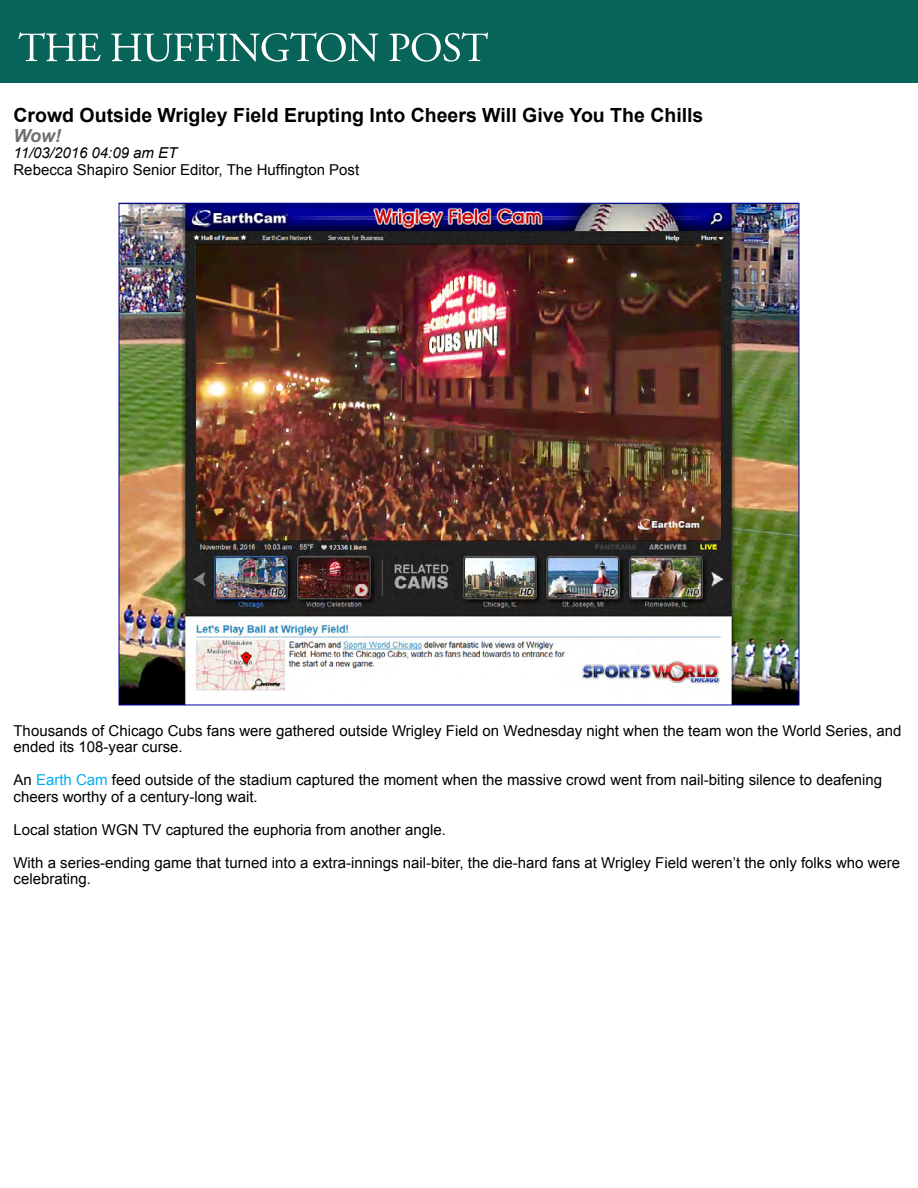
<style>
.page{position:relative;width:918px;height:1188px;background:#fff}
.page>*{position:absolute;margin:0;border:0;box-sizing:border-box;transform-origin:0 0}
.t1{font:700 19.5px "Arial";color:#000}
.t2{font:italic 700 18px "Arial";color:#6d6e71}
.t3{font:15px/16.5px "Arial";color:#000}
.t4{font:italic 15px "Arial";color:#000}
.s1{color:#00aeef}
</style>
<div class="page">
<img style="left:121px;top:205px;width:676px;height:498px">
<img style="left:196px;top:244px;width:525px;height:296px">
<svg style="left:614px;top:444px;width:41px;height:2px"></svg>
<div style="left:0;top:0;width:918px;height:82px;background:#086358"></div>
<svg style="left:18px;top:32px;width:83px;height:29px"></svg>
<svg style="left:111px;top:32px;width:267px;height:30px"></svg>
<svg style="left:389px;top:32px;width:99px;height:30px"></svg>
<h1 class="t1" style="left:14px;top:102px;width:692px">Crowd Outside Wrigley Field Erupting Into Cheers Will Give You The Chills</h1>
<p class="t2" style="left:14px;top:123px;width:49px">Wow!</p>
<p class="t4" style="left:14px;top:143px;width:165px">11/03/2016 04:09 am ET</p>
<p class="t3" style="left:14px;top:161px;width:347px">Rebecca Shapiro Senior Editor, The Huffington Post</p>
<p class="t3" style="left:14px;top:722px;width:889px">Thousands of Chicago Cubs fans were gathered outside Wrigley Field on Wednesday night when the team won the World Series, and ended its 108-year curse.</p>
<p class="t3" style="left:14px;top:772px;width:870px">An <span class="s1">Earth Cam</span> feed outside of the stadium captured the moment when the massive crowd went from nail-biting silence to deafening cheers worthy of a century-long wait.</p>
<p class="t3" style="left:14px;top:821px;width:434px">Local station WGN TV captured the euphoria from another angle.</p>
<p class="t3" style="left:14px;top:854px;width:888px">With a series-ending game that turned into a extra-innings nail-biter, the die-hard fans at Wrigley Field weren’t the only folks who were celebrating.</p>
</div>
